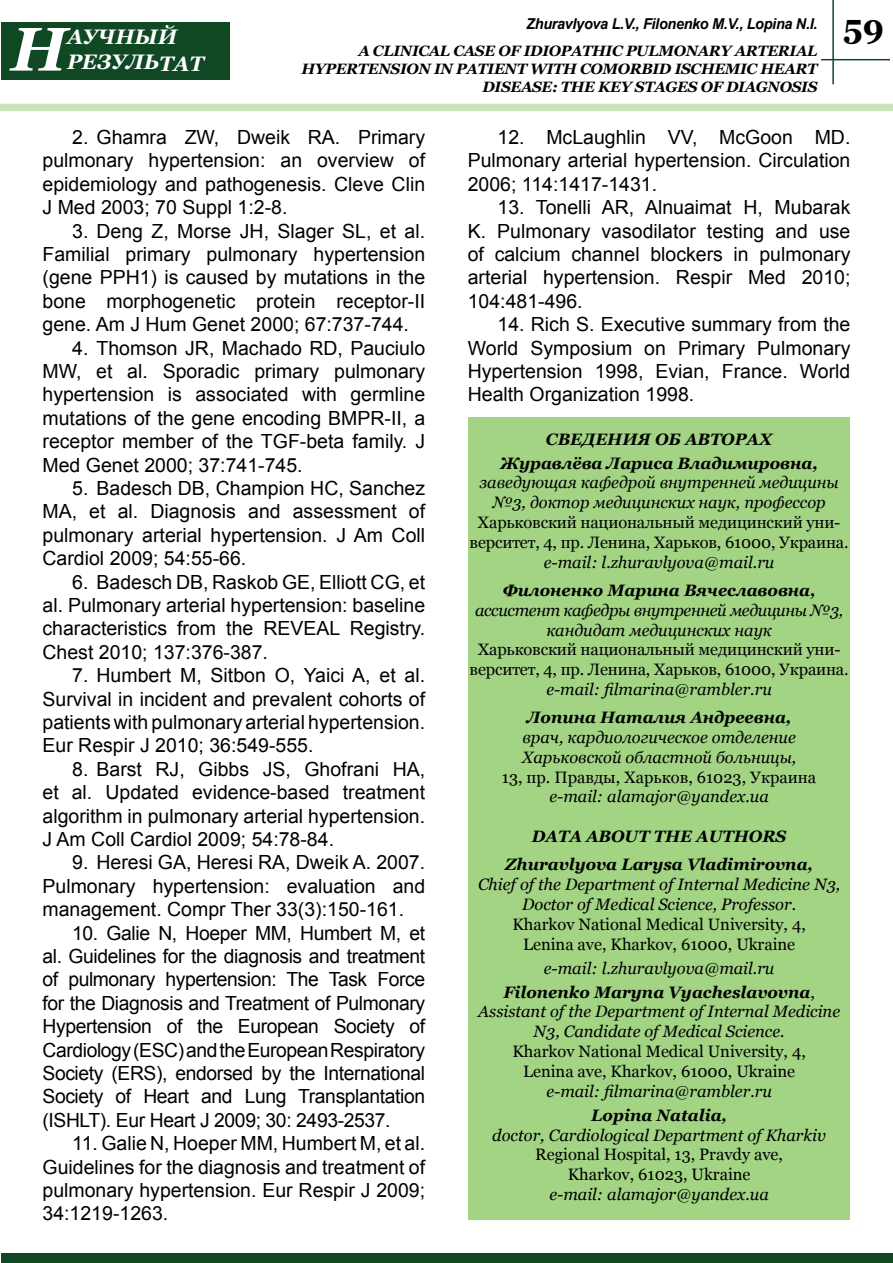
<style>
.page{position:relative;width:893px;height:1263px;background:#fff}
.page>*{position:absolute;margin:0;border:0;box-sizing:border-box;transform-origin:0 0}
.t1{font:italic 700 61.5px "Georgia";color:#fff}
.t2{font:700 33px "Georgia";color:#000}
.t3{font:italic 700 21px/25.2px "Georgia";color:#fff}
.t4{font:19.5px/23.4px "Arial";color:#000;text-align:justify}
.t5{font:italic 16.5px/19.8px "Georgia";color:#000;text-align:center}
.t6{font:16.5px/19.8px "Georgia";color:#000;text-align:center}
.t7{font:italic 700 16.5px/24px "Georgia";color:#000;text-align:center}
.t8{font:italic 16.5px/19.8px "Georgia";letter-spacing:-.02em;color:#000;text-align:center}
.t9{font:italic 700 15px/18px "Georgia";letter-spacing:-.02em;color:#000;text-align:right}
.t10{font:italic 700 15px "Arial";letter-spacing:-.02em;color:#000;scale:.96 1}
.s1{font-weight:400}
.s2{font-weight:400;font-style:normal}
</style>
<div class="page">
<hr style="left:832px;top:0;width:2px;height:84px;background:#0f4823">
<hr style="left:0;top:22px;width:1px;height:58px;background:#0f4823">
<div style="left:1px;top:22px;width:229px;height:58px;background:#0f4823"></div>
<div style="left:0;top:104px;width:893px;height:7px;background:#c9e6b8"></div>
<hr style="left:821px;top:59px;width:69px;height:1px;background:#0f4823">
<div style="left:1px;top:1253px;width:891px;height:10px;background:#0f4823"></div>
<div style="left:468px;top:417px;width:382px;height:803px;background:#a2d484"></div>
<p class="t3" style="left:67px;top:24px;width:138px">АУЧНЫЙ<br>РЕЗУЛЬТАТ</p>
<p class="t10" style="left:526px;top:14px;width:305px">Zhuravlyova L.V., Filonenko M.V., Lopina N.I.</p>
<h2 class="t2" style="left:843px;top:6px;width:43px">59</h2>
<h1 class="t1" style="left:11px;top:9px;width:58px">Н</h1>
<p class="t9" style="left:301px;top:42px;width:518px">A CLINICAL CASE OF IDIOPATHIC PULMONARY ARTERIAL<br>HYPERTENSION IN PATIENT WITH COMORBID ISCHEMIC HEART<br>DISEASE: THE KEY STAGES OF DIAGNOSIS</p>
<p class="t4" style="left:43px;top:126px;width:384px;text-indent:30px">2. Ghamra ZW, Dweik RA. Primary pulmonary hypertension: an overview of epidemiology and pathogenesis. Cleve Clin J Med 2003; 70 Suppl 1:2-8.</p>
<p class="t4" style="left:43px;top:219px;width:384px;text-indent:30px">3. Deng Z, Morse JH, Slager SL, et al.<br>Familial primary pulmonary hypertension (gene PPH1) is caused by mutations in the bone morphogenetic protein receptor-II gene. Am J Hum Genet 2000; 67:737-744.</p>
<p class="t4" style="left:43px;top:336px;width:384px;text-indent:30px">4. Thomson JR, Machado RD, Pauciulo MW, et al. Sporadic primary pulmonary hypertension is associated with germline mutations of the gene encoding BMPR-II, a receptor member of the TGF-beta family. J Med Genet 2000; 37:741-745.</p>
<p class="t4" style="left:43px;top:477px;width:384px;text-indent:30px">5. Badesch DB, Champion HC, Sanchez MA, et al. Diagnosis and assessment of pulmonary arterial hypertension. J Am Coll Cardiol 2009; 54:55-66.</p>
<p class="t4" style="left:43px;top:570px;width:384px;text-indent:30px">6. Badesch DB, Raskob GE, Elliott CG, et al. Pulmonary arterial hypertension: baseline characteristics from the REVEAL Registry.<br>Chest 2010; 137:376-387.</p>
<p class="t4" style="left:43px;top:664px;width:384px;text-indent:30px">7. Humbert M, Sitbon O, Yaici A, et al.<br>Survival in incident and prevalent cohorts of patients with pulmonary arterial hypertension.<br>Eur Respir J 2010; 36:549-555.</p>
<p class="t4" style="left:43px;top:757px;width:384px;text-indent:30px">8. Barst RJ, Gibbs JS, Ghofrani HA, et al. Updated evidence-based treatment algorithm in pulmonary arterial hypertension.<br>J Am Coll Cardiol 2009; 54:78-84.</p>
<p class="t4" style="left:43px;top:851px;width:384px;text-indent:30px">9. Heresi GA, Heresi RA, Dweik A. 2007.<br>Pulmonary hypertension: evaluation and management. Compr Ther 33(3):150-161.</p>
<p class="t4" style="left:43px;top:921px;width:384px;text-indent:30px">10. Galie N, Hoeper MM, Humbert M, et al. Guidelines for the diagnosis and treatment of pulmonary hypertension: The Task Force for the Diagnosis and Treatment of Pulmonary Hypertension of the European Society of Cardiology (ESC) and the European Respiratory Society (ERS), endorsed by the International Society of Heart and Lung Transplantation (ISHLT). Eur Heart J 2009; 30: 2493-2537.</p>
<p class="t4" style="left:43px;top:1132px;width:384px;text-indent:30px">11. Galie N, Hoeper MM, Humbert M, et al.<br>Guidelines for the diagnosis and treatment of pulmonary hypertension. Eur Respir J 2009; 34:1219-1263.</p>
<p class="t4" style="left:468px;top:126px;width:384px;text-indent:30px">12. McLaughlin VV, McGoon MD.<br>Pulmonary arterial hypertension. Circulation 2006; 114:1417-1431.</p>
<p class="t4" style="left:468px;top:196px;width:384px;text-indent:30px">13. Tonelli AR, Alnuaimat H, Mubarak K. Pulmonary vasodilator testing and use of calcium channel blockers in pulmonary arterial hypertension. Respir Med 2010; 104:481-496.</p>
<p class="t4" style="left:468px;top:313px;width:384px;text-indent:30px">14. Rich S. Executive summary from the World Symposium on Primary Pulmonary Hypertension 1998, Evian, France. World Health Organization 1998.</p>
<p class="t7" style="left:500px;top:427px;width:319px">СВЕДЕНИЯ ОБ АВТОРАХ<br>Журавлёва Лариса Владимировна,</p>
<p class="t5" style="left:479px;top:473px;width:361px">заведующая кафедрой внутренней медицины №3, доктор медицинских наук, профессор</p>
<p class="t6" style="left:470px;top:513px;width:380px">Харьковский национальный медицинский уни&shy;верситет, 4, пр. Ленина, Харьков, 61000, Украина.</p>
<p class="t5" style="left:544px;top:552px;width:232px">e-mail: l.zhuravlyova@mail.ru</p>
<p class="t7" style="left:503px;top:578px;width:314px">Филоненко Марина Вячеславовна,</p>
<p class="t8" style="left:475px;top:600px;width:370px">ассистент кафедры внутренней медицины №3, кандидат медицинских наук</p>
<p class="t6" style="left:470px;top:640px;width:380px">Харьковский национальный медицинский уни&shy;верситет, 4, пр. Ленина, Харьков, 61000, Украина.</p>
<p class="t5" style="left:546px;top:679px;width:227px">e-mail: filmarina@rambler.ru</p>
<p class="t7" style="left:527px;top:705px;width:266px">Лопина Наталия Андреевна,</p>
<p class="t5" style="left:522px;top:727px;width:276px;text-align:left">врач, кардиологическое отделение<br>Харьковской областной больницы,</p>
<p class="t6" style="left:502px;top:767px;width:316px">13, пр. Правды, Харьков, 61023, Украина</p>
<p class="t5" style="left:549px;top:787px;width:221px">e-mail: alamajor@yandex.ua</p>
<p class="t7" style="left:505px;top:822px;width:309px;line-height:28.3px">DATA ABOUT THE AUTHORS<br>Zhuravlyova Larysa Vladimirovna,</p>
<p class="t5" style="left:478px;top:875px;width:364px">Chief of the Department of Internal Medicine N3,<br>Doctor of Medical Science, Professor.</p>
<p class="t6" style="left:512px;top:914px;width:295px">Kharkov National Medical University, 4,<br>Lenina ave, Kharkov, 61000, Ukraine</p>
<p class="t7" style="left:503px;top:956px;width:313px"><span class="s1">e-mail: l.zhuravlyova@mail.ru<br></span>Filonenko Maryna Vyacheslavovna<span class="s2">,</span></p>
<p class="t5" style="left:478px;top:1002px;width:363px">Assistant of the Department of Internal Medicine<br>N3, Candidate of Medical Science.</p>
<p class="t6" style="left:512px;top:1042px;width:295px">Kharkov National Medical University, 4,<br>Lenina ave, Kharkov, 61000, Ukraine</p>
<p class="t5" style="left:546px;top:1081px;width:227px">e-mail: filmarina@rambler.ru</p>
<p class="t7" style="left:591px;top:1103px;width:137px">Lopina Natalia,</p>
<p class="t5" style="left:492px;top:1125px;width:335px">doctor, Cardiological Department of Kharkiv</p>
<p class="t6" style="left:535px;top:1145px;width:249px">Regional Hospital, 13, Pravdy ave,<br>Kharkov, 61023, Ukraine</p>
<p class="t5" style="left:549px;top:1184px;width:221px">e-mail: alamajor@yandex.ua</p>
</div>
